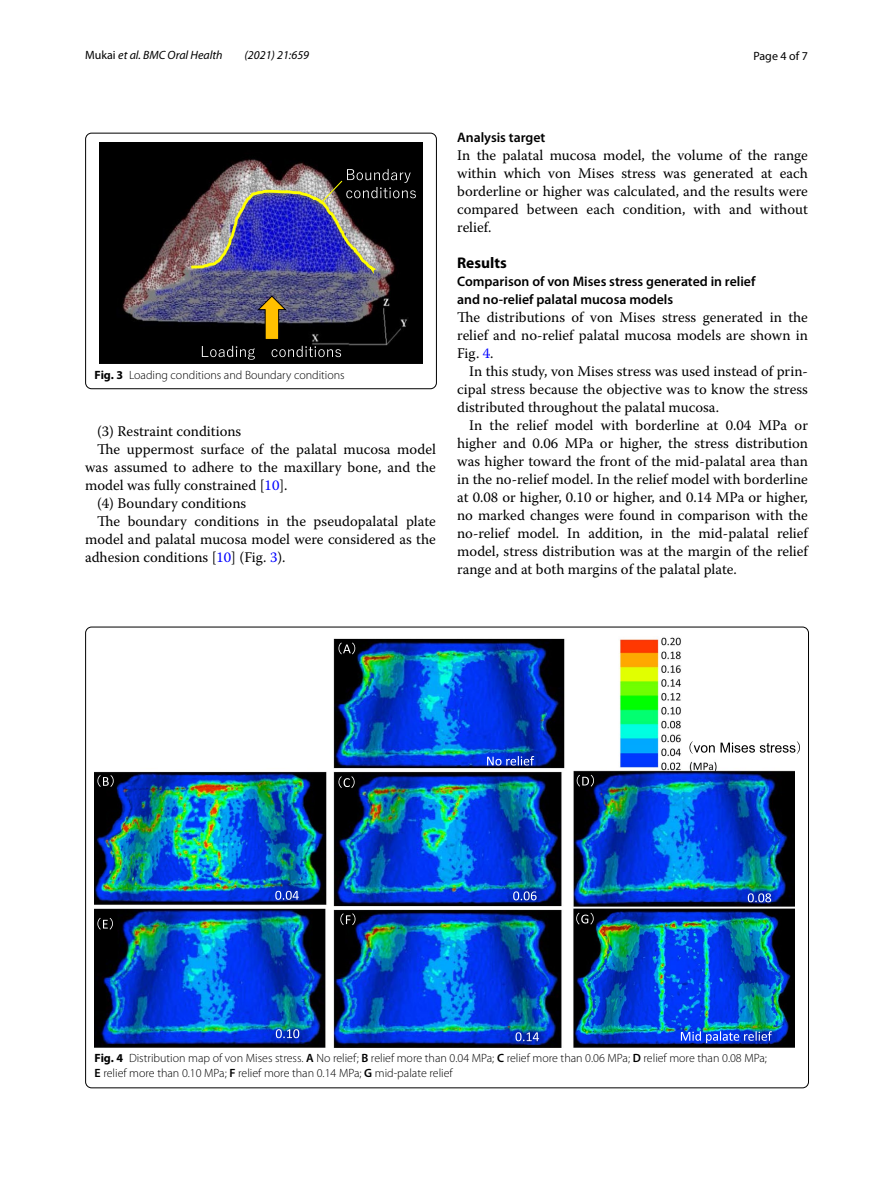
<style>
.page{position:relative;width:893px;height:1187px;background:#fff}
.page>*{position:absolute;margin:0;border:0;box-sizing:border-box;transform-origin:0 0}
.t1{font:700 15.45px "Myriad Pro";color:#000}
.t2{font:14.7px/18px "Warnock Pro";color:#000;text-align:justify}
.t3{font:600 13.8px/18px "Myriad Pro";color:#000}
.t4{font:300 12px/15px "Myriad Pro";color:#000}
.t5{font:italic 12px "Myriad Pro";color:#000}
.t6{font:12px "Myriad Pro";color:#000}
.s1{font-style:normal}
.s2{font-weight:700}
.s3{color:#00f}
.s4{font-weight:600}
</style>
<div class="page">
<img style="left:99px;top:142px;width:324px;height:221px">
<svg style="left:202px;top:346px;width:53px;height:13px"></svg>
<svg style="left:272px;top:346px;width:69px;height:11px"></svg>
<img style="left:188px;top:169px;width:228px;height:107px">
<svg style="left:258px;top:295px;width:29px;height:45px"></svg>
<div style="left:85px;top:133px;width:352px;height:256px;border:1px solid #000;border-radius:6px"></div>
<img style="left:94px;top:637px;width:700px;height:410px">
<svg style="left:487px;top:756px;width:47px;height:9px"></svg>
<svg style="left:275px;top:890px;width:24px;height:9px"></svg>
<svg style="left:513px;top:891px;width:24px;height:9px"></svg>
<svg style="left:748px;top:893px;width:23px;height:9px"></svg>
<svg style="left:276px;top:1029px;width:23px;height:9px"></svg>
<svg style="left:515px;top:1032px;width:24px;height:9px"></svg>
<svg style="left:681px;top:1031px;width:91px;height:11px"></svg>
<svg style="left:97px;top:775px;width:17px;height:11px"></svg>
<svg style="left:338px;top:642px;width:17px;height:12px"></svg>
<svg style="left:338px;top:776px;width:17px;height:12px"></svg>
<svg style="left:577px;top:774px;width:17px;height:12px"></svg>
<svg style="left:97px;top:917px;width:16px;height:12px"></svg>
<svg style="left:340px;top:913px;width:15px;height:12px"></svg>
<svg style="left:576px;top:912px;width:18px;height:12px"></svg>
<svg style="left:689px;top:741px;width:111px;height:12px"></svg>
<p class="t5" style="left:85px;top:48px;width:139px"><span class="s1">Mukai</span> et al. BMC Oral Health</p>
<p class="t5" style="left:245px;top:48px;width:66px">(2021) 21:659</p>
<p class="t6" style="left:753px;top:48px;width:56px">Page 4 of 7</p>
<p class="t4" style="left:95px;top:367px;width:252px"><span class="s2">Fig. 3</span> Loading conditions and Boundary conditions</p>
<p class="t2" style="left:97px;top:422px;width:146px">(3) Restraint conditions</p>
<p class="t2" style="left:97px;top:440px;width:340px">The uppermost surface of the palatal mucosa model</p>
<p class="t2" style="left:85px;top:458px;width:352px">was assumed to adhere to the maxillary bone, and the</p>
<p class="t2" style="left:85px;top:476px;width:204px">model was fully constrained [<span class="s3">10</span>].</p>
<p class="t2" style="left:97px;top:494px;width:151px">(4) Boundary conditions</p>
<p class="t2" style="left:97px;top:512px;width:340px">The boundary conditions in the pseudopalatal plate</p>
<p class="t2" style="left:85px;top:530px;width:352px">model and palatal mucosa model were considered as the</p>
<p class="t2" style="left:85px;top:548px;width:202px">adhesion conditions [<span class="s3">10</span>] (Fig. <span class="s3">3</span>).</p>
<p class="t3" style="left:457px;top:128px;width:90px">Analysis target</p>
<p class="t2" style="left:457px;top:146px;width:352px">In the palatal mucosa model, the volume of the range within which von Mises stress was generated at each borderline or higher was calculated, and the results were compared between each condition, with and without relief.</p>
<p class="t1" style="left:457px;top:253px;width:51px">Results</p>
<p class="t3" style="left:457px;top:272px;width:300px">Comparison of von Mises stress generated in relief and no‑relief palatal mucosa models</p>
<p class="t2" style="left:457px;top:308px;width:352px">The distributions of von Mises stress generated in the relief and no-relief palatal mucosa models are shown in Fig. <span class="s3">4</span>.</p>
<p class="t2" style="left:457px;top:362px;width:352px;text-indent:12px">In this study, von Mises stress was used instead of prin&shy;cipal stress because the objective was to know the stress distributed throughout the palatal mucosa.</p>
<p class="t2" style="left:457px;top:416px;width:352px;text-indent:12px">In the relief model with borderline at 0.04 MPa or higher and 0.06 MPa or higher, the stress distribution was higher toward the front of the mid-palatal area than in the no-relief model. In the relief model with borderline at 0.08 or higher, 0.10 or higher, and 0.14 MPa or higher, no marked changes were found in comparison with the no-relief model. In addition, in the mid-palatal relief model, stress distribution was at the margin of the relief range and at both margins of the palatal plate.</p>
<p class="t4" style="left:95px;top:1050px;width:674px"><span class="s2">Fig. 4</span> Distribution map of von Mises stress. <span class="s4">A</span> No relief; <span class="s4">B</span> relief more than 0.04 MPa; <span class="s4">C</span> relief more than 0.06 MPa; <span class="s4">D</span> relief more than 0.08 MPa;<br><span class="s4">E</span> relief more than 0.10 MPa; <span class="s4">F</span> relief more than 0.14 MPa; <span class="s4">G</span> mid-palate relief</p>
</div>
